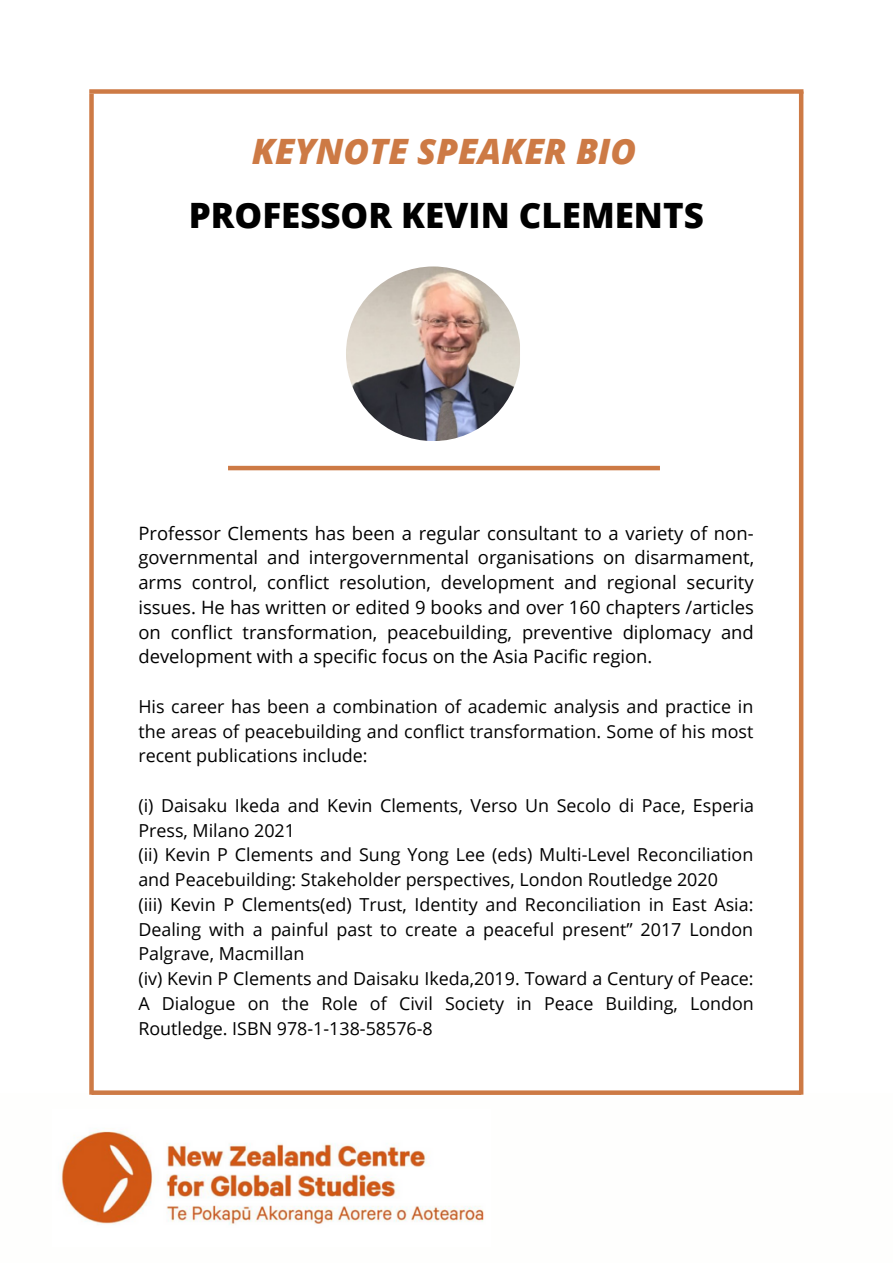
<style>
.page{position:relative;width:893px;height:1264px;background:#fff}
.page>*{position:absolute;margin:0;border:0;box-sizing:border-box;transform-origin:0 0}
.t1{font:800 34.95px "Open Sans";color:#000}
.t2{font:italic 800 34.95px "Open Sans";color:#cd7a45}
.t3{font:18.45px/24.8px "Open Sans";color:#000;text-align:justify}
.t4{font:17.85px/24.8px "Open Sans";color:#000;text-align:justify}
</style>
<div class="page">
<div style="left:89px;top:89px;width:714px;height:5px;background:#cd7a45"></div>
<img style="left:60px;top:1131px;width:424px;height:94px">
<div style="left:89px;top:94px;width:5px;height:1000px;background:#cd7a45"></div>
<svg style="left:93px;top:1090px;width:705px;height:4px;fill:#cd7a45"></svg>
<div style="left:798px;top:91px;width:5px;height:1003px;background:#cd7a45"></div>
<img style="left:346px;top:266px;width:174px;height:175px;border-radius:50%">
<hr style="left:228px;top:466px;width:432px;height:4px;background:#cd7a45">
<h1 class="t2" style="left:252px;top:126px;width:386px">KEYNOTE SPEAKER BIO</h1>
<h1 class="t1" style="left:189px;top:191px;width:516px">PROFESSOR KEVIN CLEMENTS</h1>
<p class="t3" style="left:138px;top:520px;width:617px">Professor Clements has been a regular consultant to a variety of non&shy;governmental and intergovernmental organisations on disarmament, arms control, conflict resolution, development and regional security issues. He has written or edited 9 books and over 160 chapters /articles on conflict transformation, peacebuilding, preventive diplomacy and development with a specific focus on the Asia Pacific region.</p>
<p class="t4" style="left:138px;top:693px;width:616px">His career has been a combination of academic analysis and practice in the areas of peacebuilding and conflict transformation. Some of his most recent publications include:</p>
<p class="t4" style="left:138px;top:792px;width:617px;text-align:left">(i) Daisaku Ikeda and Kevin Clements, Verso Un Secolo di Pace, Esperia Press, Milano 2021<br>(ii) Kevin P Clements and Sung Yong Lee (eds) Multi-Level Reconciliation and Peacebuilding: Stakeholder perspectives, London Routledge 2020<br>(iii) Kevin P Clements(ed) Trust, Identity and Reconciliation in East Asia:<br>Dealing with a painful past to create a peaceful present” 2017 London Palgrave, Macmillan<br>(iv) Kevin P Clements and Daisaku Ikeda,2019. Toward a Century of Peace:<br>A Dialogue on the Role of Civil Society in Peace Building, London Routledge. ISBN 978-1-138-58576-8</p>
</div>
